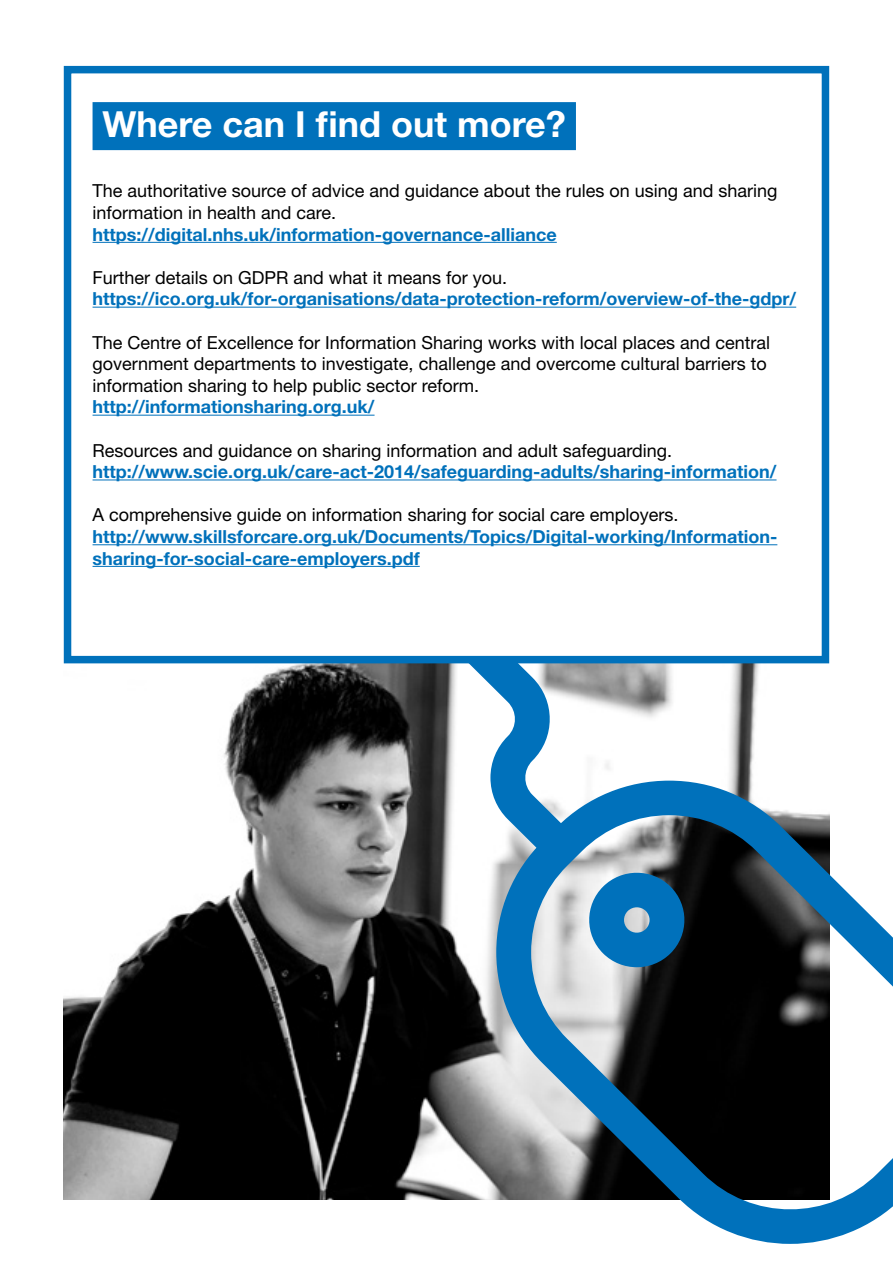
<style>
.page{position:relative;width:893px;height:1263px;background:#fff}
.page>*{position:absolute;margin:0;border:0;box-sizing:border-box;transform-origin:0 0}
.t1{font:700 36px "Helvetica Neue LT Std";color:#fff}
.t2{font:18px/21.6px "Helvetica Neue LT Std";color:#000}
.t3{font:700 18px/21.6px "Helvetica Neue LT Std";color:#0071bb}
</style>
<div class="page">
<img style="left:64px;top:663px;width:765px;height:536px">
<svg style="left:496px;top:781px;width:397px;height:463px"></svg>
<svg style="left:461px;top:663px;width:101px;height:185px"></svg>
<svg style="left:585px;top:868px;width:104px;height:99px;background:#337bab"></svg>
<div style="left:93px;top:102px;width:483px;height:48px;background:#0071bb"></div>
<hr style="left:93px;top:242px;width:464px;height:1px;background:#0071bb">
<hr style="left:93px;top:307px;width:703px;height:1px;background:#0071bb">
<hr style="left:93px;top:415px;width:282px;height:1px;background:#0071bb">
<hr style="left:93px;top:479px;width:683px;height:1px;background:#0071bb">
<hr style="left:93px;top:544px;width:684px;height:1px;background:#0071bb">
<hr style="left:93px;top:566px;width:327px;height:1px;background:#0071bb">
<div style="left:64px;top:66px;width:765px;height:597px;border:8px solid #0071bb"></div>
<h1 class="t1" style="left:103px;top:102px;width:465px">Where can I find out more?</h1>
<p class="t2" style="left:93px;top:180px;width:686px">The authoritative source of advice and guidance about the rules on using and sharing information in health and care.</p>
<p class="t3" style="left:93px;top:223px;width:466px">https://digital.nhs.uk/information-governance-alliance</p>
<p class="t2" style="left:93px;top:266px;width:416px">Further details on GDPR and what it means for you.</p>
<p class="t3" style="left:93px;top:288px;width:705px">https://ico.org.uk/for-organisations/data-protection-reform/overview-of-the-gdpr/</p>
<p class="t2" style="left:93px;top:331px;width:679px">The Centre of Excellence for Information Sharing works with local places and central government departments to investigate, challenge and overcome cultural barriers to information sharing to help public sector reform.</p>
<p class="t3" style="left:93px;top:396px;width:283px">http://informationsharing.org.uk/</p>
<p class="t2" style="left:93px;top:439px;width:581px">Resources and guidance on sharing information and adult safeguarding.</p>
<p class="t3" style="left:93px;top:461px;width:685px">http://www.scie.org.uk/care-act-2014/safeguarding-adults/sharing-information/</p>
<p class="t2" style="left:93px;top:504px;width:587px">A comprehensive guide on information sharing for social care employers.</p>
<p class="t3" style="left:93px;top:525px;width:686px">http://www.skillsforcare.org.uk/Documents/Topics/Digital-working/Information&shy;sharing-for-social-care-employers.pdf</p>
</div>
